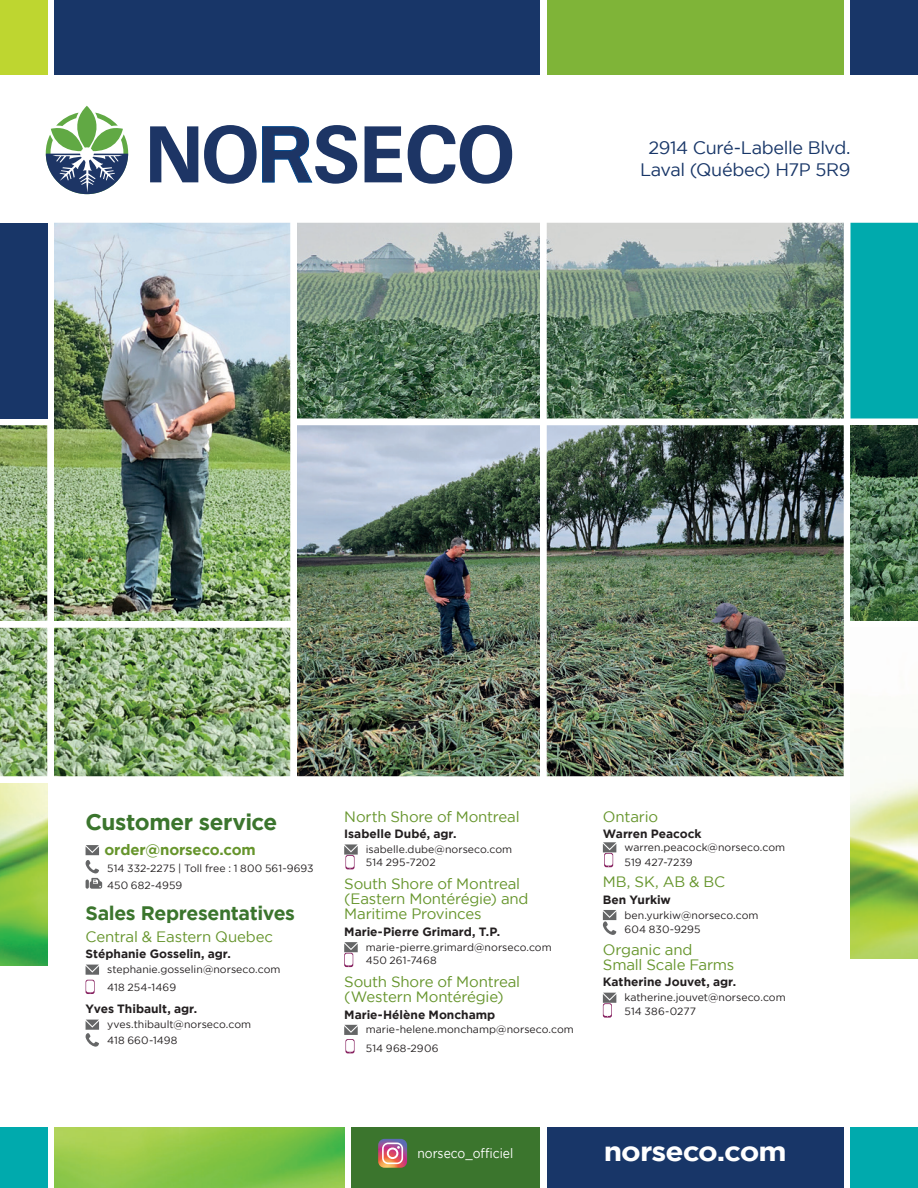
<style>
.page{position:relative;width:918px;height:1188px;background:#fff}
.page>*{position:absolute;margin:0;border:0;box-sizing:border-box;transform-origin:0 0}
.t1{font:700 27px "Gotham";letter-spacing:-.03em;color:#fff;scale:1.1 1}
.adresse_titre{font:700 22.5px "Gotham";letter-spacing:-.02em;color:#3b752d}
.adresse_titre-2{font:700 19.5px "Gotham";letter-spacing:-.02em;color:#3b752d}
.adresses{font:18px/21.6px "Gotham";letter-spacing:-.02em;color:#183668;text-align:center}
.adresses-2{font:15px/15px "Gotham";letter-spacing:-.01em;color:#66952c}
.adresse_titre-3{font:15px/15px "Gotham";letter-spacing:-.01em;color:#66952c}
.adresse_titre-4{font:700 15px "Gotham";letter-spacing:-.01em;color:#66952c}
.courriel{font:13.5px "Gotham";color:#fff;scale:.9 1}
.adresse_nom_première{font:700 12px "Gotham";color:#231f20}
.adresses-3{font:10.5px "Gotham";letter-spacing:.005em;color:#231f20}
.adresse_nom_première-2{font:10.5px "Gotham";letter-spacing:.015em;color:#231f20}
</style>
<div class="page">
<img style="left:850px;top:777px;width:68px;height:181px">
<div style="left:0;top:0;width:47px;height:74px;background:#bed630"></div>
<div style="left:850px;top:0;width:68px;height:74px;background:#183668"></div>
<div style="left:54px;top:0;width:486px;height:74px;background:#183668"></div>
<div style="left:547px;top:0;width:297px;height:74px;background:#7fb438"></div>
<svg style="left:150px;top:126px;width:48px;height:56px"></svg>
<svg style="left:204px;top:125px;width:153px;height:59px"></svg>
<svg style="left:365px;top:126px;width:37px;height:56px"></svg>
<svg style="left:408px;top:125px;width:104px;height:59px"></svg>
<svg style="left:46px;top:106px;width:82px;height:88px"></svg>
<div style="left:80px;top:147px;width:14px;height:14px;background:#fff;border-radius:50%"></div>
<div style="left:850px;top:1127px;width:68px;height:61px;background:#00aaad"></div>
<div style="left:0;top:1127px;width:47px;height:61px;background:#00aaad"></div>
<div style="left:351px;top:1127px;width:189px;height:61px;background:#3b752d"></div>
<img style="left:54px;top:1127px;width:290px;height:61px">
<div style="left:547px;top:1127px;width:297px;height:61px;background:#183668"></div>
<svg style="left:378px;top:1139px;width:29px;height:29px"></svg>
<img style="left:297px;top:223px;width:547px;height:195px">
<img style="left:297px;top:425px;width:547px;height:351px">
<img style="left:0;top:223px;width:290px;height:553px">
<img style="left:850px;top:425px;width:68px;height:196px">
<div style="left:850px;top:223px;width:68px;height:195px;background:#00aaad"></div>
<svg style="left:85px;top:845px;width:17px;height:44px"></svg>
<svg style="left:86px;top:965px;width:13px;height:10px"></svg>
<svg style="left:86px;top:980px;width:9px;height:14px"></svg>
<div style="left:86px;top:981px;width:8px;height:11px;background:#fff;border-radius:2px"></div>
<svg style="left:85px;top:1020px;width:14px;height:27px"></svg>
<svg style="left:344px;top:844px;width:14px;height:11px"></svg>
<svg style="left:345px;top:855px;width:10px;height:14px"></svg>
<div style="left:346px;top:856px;width:8px;height:12px;background:#fff;border-radius:2px"></div>
<svg style="left:344px;top:942px;width:14px;height:10px"></svg>
<svg style="left:344px;top:953px;width:9px;height:14px"></svg>
<div style="left:345px;top:954px;width:8px;height:11px;background:#fff;border-radius:2px"></div>
<svg style="left:344px;top:1025px;width:14px;height:10px"></svg>
<svg style="left:345px;top:1039px;width:10px;height:14px"></svg>
<div style="left:346px;top:1040px;width:8px;height:12px;background:#fff;border-radius:2px"></div>
<svg style="left:603px;top:842px;width:13px;height:10px"></svg>
<svg style="left:604px;top:853px;width:9px;height:14px"></svg>
<div style="left:605px;top:854px;width:8px;height:12px;background:#fff;border-radius:2px"></div>
<svg style="left:603px;top:910px;width:13px;height:25px"></svg>
<svg style="left:603px;top:993px;width:13px;height:10px"></svg>
<svg style="left:603px;top:1003px;width:9px;height:15px"></svg>
<div style="left:603px;top:1004px;width:8px;height:12px;background:#fff;border-radius:2px"></div>
<img style="left:0;top:783px;width:47px;height:182px">
<p class="adresses" style="left:640px;top:137px;width:212px">2914 Curé-Labelle Blvd.<br>Laval (Québec) H7P 5R9</p>
<p class="adresse_titre" style="left:86px;top:809px;width:193px">Customer service</p>
<p class="adresse_titre-4" style="left:105px;top:841px;width:153px">order@norseco.com</p>
<p class="adresses-3" style="left:107px;top:862px;width:208px">514 332-2275 | Toll free : 1 800 561-9693</p>
<p class="adresses-3" style="left:107px;top:879px;width:77px">450 682-4959</p>
<p class="adresse_titre-2" style="left:86px;top:902px;width:211px">Sales Representatives</p>
<p class="adresses-2" style="left:86px;top:929px;width:189px">Central &amp; Eastern Quebec</p>
<p class="adresse_nom_première" style="left:86px;top:947px;width:147px">Stéphanie Gosselin, agr.</p>
<p class="adresses-3" style="left:107px;top:964px;width:175px">stephanie.gosselin@norseco.com</p>
<p class="adresses-3" style="left:107px;top:981px;width:71px">418 254-1469</p>
<p class="adresse_nom_première" style="left:86px;top:1002px;width:113px">Yves Thibault, agr.</p>
<p class="adresses-3" style="left:107px;top:1019px;width:146px">yves.thibault@norseco.com</p>
<p class="adresses-3" style="left:107px;top:1034px;width:72px">418 660-1498</p>
<p class="adresse_titre-3" style="left:344px;top:809px;width:177px">North Shore of Montreal</p>
<p class="adresse_nom_première" style="left:344px;top:827px;width:114px">Isabelle Dubé, agr.</p>
<p class="adresses-3" style="left:366px;top:844px;width:148px">isabelle.dube@norseco.com</p>
<p class="adresses-3" style="left:366px;top:857px;width:71px">514 295-7202</p>
<p class="adresses-2" style="left:344px;top:876px;width:186px">South Shore of Montreal (Eastern Montérégie) and<br>Maritime Provinces</p>
<p class="adresse_nom_première" style="left:344px;top:925px;width:157px">Marie-Pierre Grimard, T.P.</p>
<p class="adresses-3" style="left:366px;top:941px;width:187px">marie-pierre.grimard@norseco.com</p>
<p class="adresses-3" style="left:366px;top:955px;width:72px">450 261-7468</p>
<p class="adresse_titre-3" style="left:344px;top:974px;width:177px">South Shore of Montreal (Western Montérégie)</p>
<p class="adresse_nom_première" style="left:344px;top:1007px;width:153px">Marie-Hélène Monchamp</p>
<p class="adresses-3" style="left:366px;top:1024px;width:210px">marie-helene.monchamp@norseco.com</p>
<p class="adresse_nom_première-2" style="left:366px;top:1042px;width:74px">514 968-2906</p>
<p class="adresse_titre-3" style="left:603px;top:809px;width:57px">Ontario</p>
<p class="adresse_nom_première" style="left:603px;top:827px;width:100px">Warren Peacock</p>
<p class="adresses-3" style="left:624px;top:841px;width:162px">warren.peacock@norseco.com</p>
<p class="adresses-3" style="left:624px;top:856px;width:70px">519 427-7239</p>
<p class="adresse_titre-3" style="left:603px;top:874px;width:124px">MB, SK, AB &amp; BC</p>
<p class="adresse_nom_première" style="left:603px;top:893px;width:70px">Ben Yurkiw</p>
<p class="adresses-3" style="left:624px;top:909px;width:136px">ben.yurkiw@norseco.com</p>
<p class="adresses-3" style="left:624px;top:924px;width:78px">604 830-9295</p>
<p class="adresses-2" style="left:603px;top:942px;width:133px">Organic and<br>Small Scale Farms</p>
<p class="adresse_nom_première" style="left:603px;top:975px;width:135px">Katherine Jouvet, agr.</p>
<p class="adresses-3" style="left:624px;top:992px;width:163px">katherine.jouvet@norseco.com</p>
<p class="adresses-3" style="left:624px;top:1005px;width:73px">514 386-0277</p>
<p class="courriel" style="left:417px;top:1146px;width:108px">norseco_officiel</p>
<p class="t1" style="left:604px;top:1136px;width:168px">norseco.com</p>
</div>
